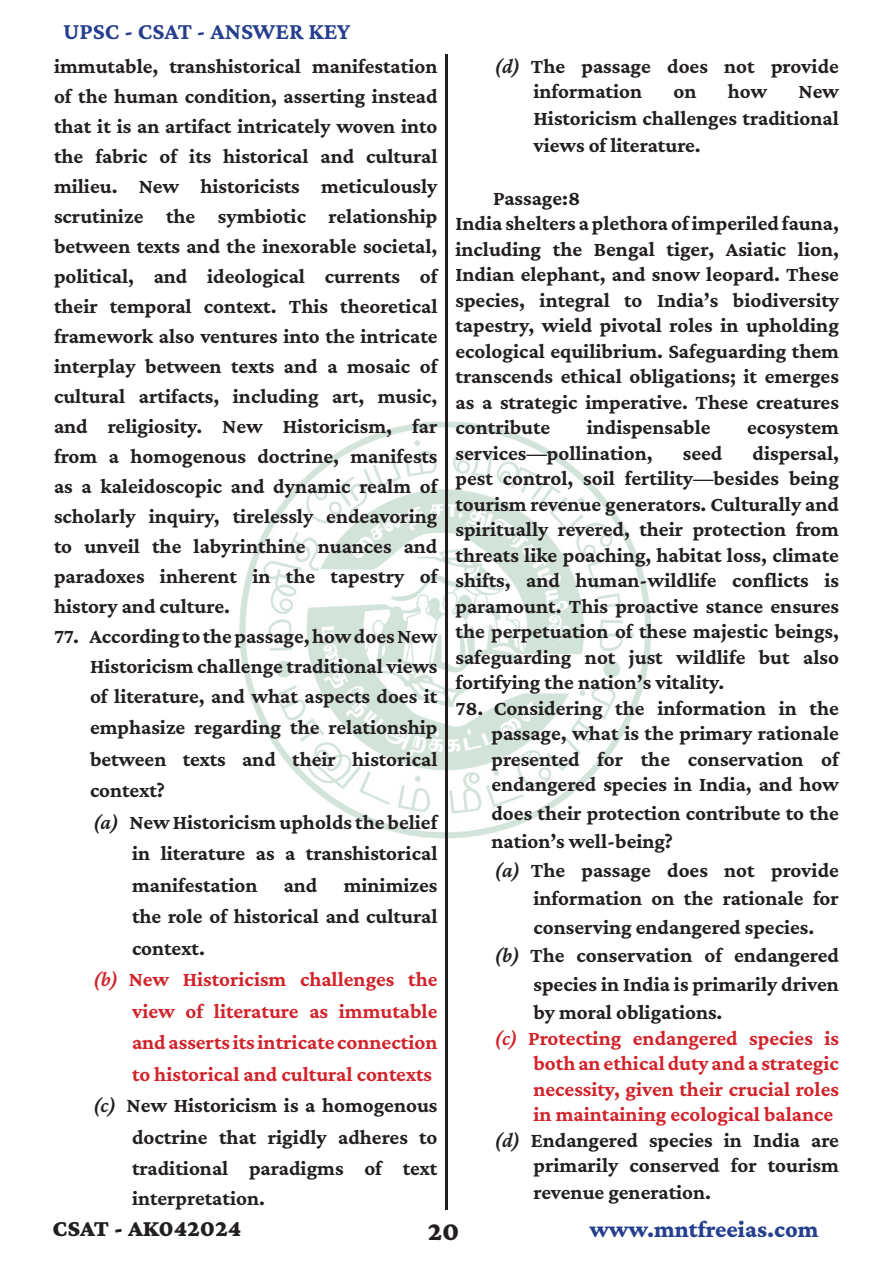
<style>
.page{position:relative;width:893px;height:1263px;background:#fff}
.page>*{position:absolute;margin:0;border:0;box-sizing:border-box;transform-origin:0 0}
.t1{font:900 27px "Crimson Pro";color:#231f20}
.t2{font:700 24px "Crimson Pro";color:#253f8e}
.t3{font:800 24px "Crimson Pro";color:#253f8e}
.t4{font:900 24px "Crimson Pro";color:#231f20}
.Bold_-_Full_Just{font:700 21px/25.5px "Crimson Pro";color:#231f20;text-align:justify}
.t5{font:700 21px/31.5px "Crimson Pro";color:#d1232a;text-align:justify}
.BOLD{font:700 21px "Crimson Pro";color:#231f20}
.s1{font-weight:600;font-style:italic}
</style>
<div class="page">
<img style="left:239px;top:421px;width:412px;height:418px">
<hr style="left:445px;top:54px;width:3px;height:1156px;background:#231f20">
<p class="t2" style="left:63px;top:16px;width:289px">UPSC - CSAT - ANSWER KEY</p>
<p class="Bold_-_Full_Just" style="left:54px;top:51px;width:385px;line-height:30px">immutable, transhistorical manifestation of the human condition, asserting instead that it is an artifact intricately woven into the fabric of its historical and cultural milieu. New historicists meticulously scrutinize the symbiotic relationship between texts and the inexorable societal, political, and ideological currents of their temporal context. This theoretical framework also ventures into the intricate interplay between texts and a mosaic of cultural artifacts, including art, music, and religiosity. New Historicism, far from a homogenous doctrine, manifests as a kaleidoscopic and dynamic realm of scholarly inquiry, tirelessly endeavoring to unveil the labyrinthine nuances and paradoxes inherent in the tapestry of history and culture.</p>
<p class="Bold_-_Full_Just" style="left:90px;top:620px;width:349px;line-height:30.9px;text-indent:-36px">77. According to the passage, how does New Historicism challenge traditional views of literature, and what aspects does it emphasize regarding the relationship between texts and their historical context?</p>
<p class="Bold_-_Full_Just" style="left:132px;top:806px;width:307px;line-height:31.5px;text-indent:-39px"><span class="s1">(a)</span> New Historicism upholds the belief in literature as a transhistorical manifestation and minimizes the role of historical and cultural context.</p>
<p class="t5" style="left:132px;top:963px;width:307px;text-indent:-39px"><span class="s1">(b)</span> New Historicism challenges the view of literature as immutable and asserts its intricate connection to historical and cultural contexts</p>
<p class="Bold_-_Full_Just" style="left:132px;top:1090px;width:307px;line-height:31px;text-indent:-39px"><span class="s1">(c)</span> New Historicism is a homogenous doctrine that rigidly adheres to traditional paradigms of text interpretation.</p>
<p class="Bold_-_Full_Just" style="left:533px;top:53px;width:307px;text-indent:-39px"><span class="s1">(d)</span> The passage does not provide information</p>
<p class="Bold_-_Full_Just" style="left:673px;top:78px;width:24px">on</p>
<p class="Bold_-_Full_Just" style="left:728px;top:78px;width:41px">how</p>
<p class="Bold_-_Full_Just" style="left:533px;top:78px;width:307px;line-height:27px;text-indent:265px">New Historicism challenges traditional views of literature.</p>
<p class="BOLD" style="left:493px;top:185px;width:89px">Passage:8</p>
<p class="Bold_-_Full_Just" style="left:455px;top:210px;width:385px">India shelters a plethora of imperiled fauna, including the Bengal tiger, Asiatic lion, Indian elephant, and snow leopard. These species, integral to India’s biodiversity tapestry, wield pivotal roles in upholding ecological equilibrium. Safeguarding them transcends ethical obligations; it emerges as a strategic imperative. These creatures contribute</p>
<p class="Bold_-_Full_Just" style="left:587px;top:414px;width:125px">indispensable</p>
<p class="Bold_-_Full_Just" style="left:747px;top:414px;width:93px">ecosystem</p>
<p class="Bold_-_Full_Just" style="left:455px;top:440px;width:199px">services—pollination,</p>
<p class="Bold_-_Full_Just" style="left:683px;top:440px;width:41px">seed</p>
<p class="Bold_-_Full_Just" style="left:455px;top:440px;width:385px;text-indent:297px">dispersal, pest control, soil fertility—besides being tourism revenue generators. Culturally and spiritually revered, their protection from threats like poaching, habitat loss, climate shifts, and human-wildlife conflicts is paramount. This proactive stance ensures the perpetuation of these majestic beings, safeguarding not just wildlife but also fortifying the nation’s vitality.</p>
<p class="Bold_-_Full_Just" style="left:491px;top:695px;width:349px;text-indent:-36px">78. Considering the information in the passage, what is the primary rationale presented for the conservation of endangered species in India, and how</p>
<p class="Bold_-_Full_Just" style="left:491px;top:798px;width:349px;line-height:28.5px">does their protection contribute to the nation’s well-being?</p>
<p class="Bold_-_Full_Just" style="left:533px;top:855px;width:307px;line-height:28.5px;text-indent:-39px"><span class="s1">(a)</span> The passage does not provide information on the rationale for conserving endangered species.</p>
<p class="Bold_-_Full_Just" style="left:533px;top:941px;width:307px;line-height:28.5px;text-indent:-39px"><span class="s1">(b)</span> The conservation of endangered species in India is primarily driven by moral obligations.</p>
<p class="t5" style="left:533px;top:1025px;width:307px;line-height:25.5px;text-indent:-39px"><span class="s1">(c)</span> Protecting endangered species is both an ethical duty and a strategic necessity, given their crucial roles in maintaining ecological balance</p>
<p class="Bold_-_Full_Just" style="left:533px;top:1127px;width:307px;line-height:26.2px;text-indent:-39px"><span class="s1">(d)</span> Endangered species in India are primarily conserved for tourism revenue generation.</p>
<p class="t4" style="left:53px;top:1213px;width:190px">CSAT - AK042024</p>
<p class="t1" style="left:428px;top:1214px;width:33px">20</p>
<p class="t3" style="left:589px;top:1214px;width:231px">www.mntfreeias.com</p>
</div>
